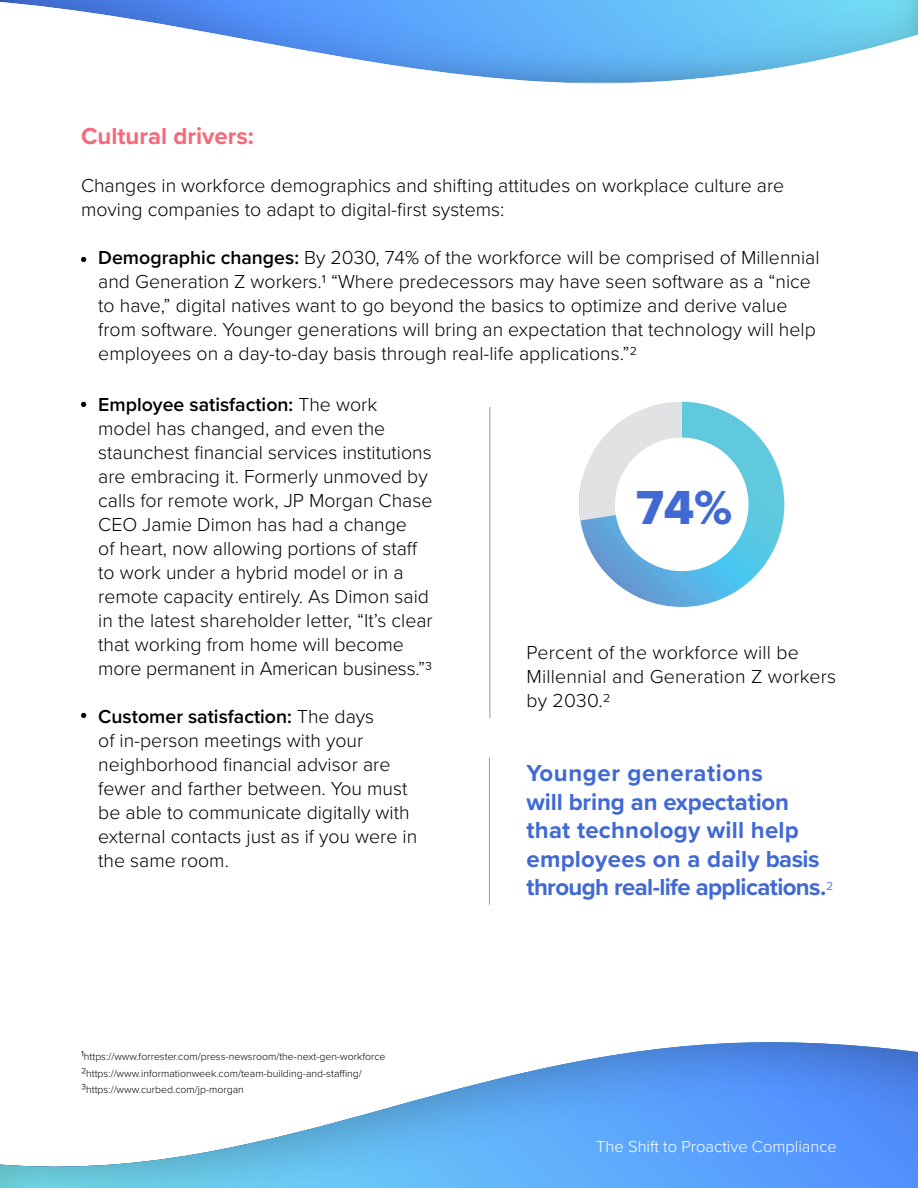
<style>
.page{position:relative;width:918px;height:1188px;background:#fff}
.page>*{position:absolute;margin:0;border:0;box-sizing:border-box;transform-origin:0 0}
.t1{font:49.5px "Proxima Nova Extrabld";color:#4069d4}
.t2{font:700 24px/28.5px "Proxima Nova";letter-spacing:.005em;color:#4069d4}
.t3{font:700 24px "Proxima Nova";color:#f7697a}
.t4{font:300 19.5px/24px "Proxima Nova";color:#000}
.t5{font:300 16.5px "Proxima Nova";color:#fff}
.t6{font:300 10.5px/16.2px "Proxima Nova";color:#000101}
.s1{font-weight:600}
.s2{font-size:13.5px;color:#000}
.s3{font-weight:300;font-size:19.5px}
</style>
<div class="page">
<div style="left:0;top:1033px;width:918px;height:155px;background:#000;opacity:.3"></div>
<div style="left:0;top:0;width:918px;height:84px;background:#58595b;opacity:.3"></div>
<svg style="left:81px;top:257px;width:5px;height:5px"></svg>
<svg style="left:81px;top:402px;width:5px;height:5px"></svg>
<svg style="left:81px;top:713px;width:5px;height:5px"></svg>
<hr style="left:489px;top:407px;width:1px;height:311px;background:#999">
<hr style="left:489px;top:758px;width:1px;height:147px;background:#999">
<svg style="left:579px;top:402px;width:205px;height:205px"></svg>
<div style="left:615px;top:438px;width:134px;height:133px;background:#fff;border-radius:50%"></div>
<p class="t3" style="left:81px;top:118px;width:174px">Cultural drivers:</p>
<p class="t4" style="left:81px;top:172px;width:705px">Changes in workforce demographics and shifting attitudes on workplace culture are moving companies to adapt to digital-first systems:</p>
<p class="t4" style="left:98px;top:245px;width:723px"><span class="s1">Demographic changes:</span> By 2030, 74% of the workforce will be comprised of Millennial and Generation Z workers.1 “Where predecessors may have seen software as a “nice to have,” digital natives want to go beyond the basics to optimize and derive value from software. Younger generations will bring an expectation that technology will help employees on a day-to-day basis through real-life applications.”2</p>
<p class="t4" style="left:98px;top:391px;width:336px"><span class="s1">Employee satisfaction:</span> The work model has changed, and even the staunchest financial services institutions are embracing it. Formerly unmoved by calls for remote work, JP Morgan Chase CEO Jamie Dimon has had a change<br>of heart, now allowing portions of staff to work under a hybrid model or in a remote capacity entirely. As Dimon said in the latest shareholder letter, “It’s clear that working from home will become more permanent in American business.”3</p>
<p class="t4" style="left:98px;top:703px;width:321px"><span class="s1">Customer satisfaction:</span> The days<br>of in-person meetings with your neighborhood financial advisor are fewer and farther between. You must be able to communicate digitally with external contacts just as if you were in the same room.</p>
<p class="t6" style="left:81px;top:1048px;width:306px"><span class="s2">1</span>https://www.forrester.com/press-newsroom/the-next-gen-workforce<br><span class="s2">2</span>https://www.informationweek.com/team-building-and-staffing/<br><span class="s2">3</span>https://www.curbed.com/jp-morgan</p>
<h1 class="t1" style="left:636px;top:471px;width:98px">74%</h1>
<p class="t4" style="left:526px;top:639px;width:311px">Percent of the workforce will be<br>Millennial and Generation Z workers by 2030.2</p>
<p class="t2" style="left:526px;top:759px;width:308px">Younger generations<br>will bring an expectation that technology will help employees on a daily basis through real-life applications.<span class="s3">2</span></p>
<p class="t5" style="left:596px;top:1135px;width:242px">The Shift to Proactive Compliance</p>
</div>
